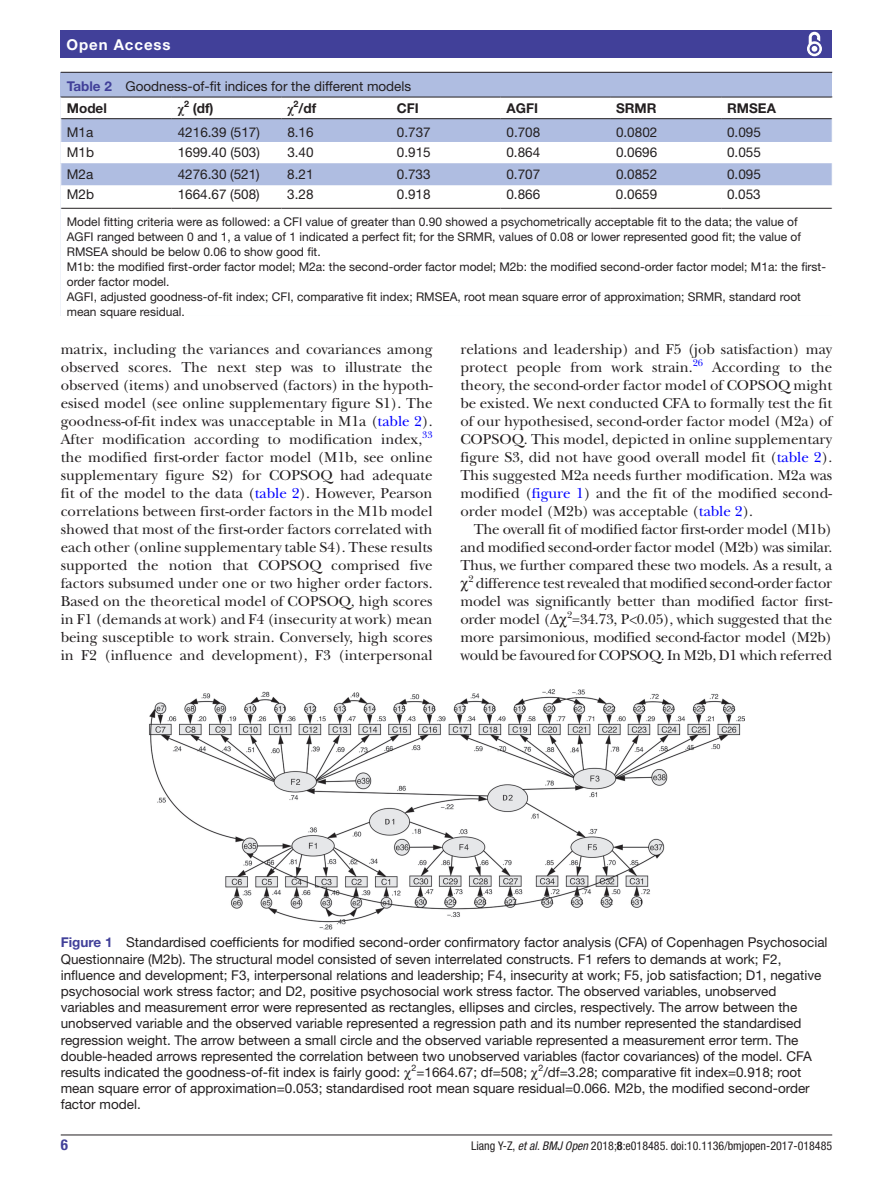
<style>
.page{position:relative;width:893px;height:1191px;background:#fff}
.page>*{position:absolute;margin:0;border:0;box-sizing:border-box;transform-origin:0 0}
.t1{font:15px/18px "New Baskerville";color:#231f20;text-align:justify}
.t2{font:700 15px "Helvetica Neue LT Std";letter-spacing:.065em;color:#fff}
.t3{font:700 condensed 15px "Helvetica Neue LT Std";color:#414099}
.t4{font:13.5px/16.2px "Helvetica Neue LT Std";color:#231f20}
.t5{font:700 13.5px "Helvetica Neue LT Std";color:#231f20}
.t6{font:12px/15px "Helvetica Neue LT Std";color:#231f20}
.t7{font:condensed 12px "Helvetica Neue LT Std";color:#231f20}
.t8{font:9.9px "New Baskerville";color:#00f}
.t9{font:9.9px "New Baskerville";color:#231f20}
.t10{font:9px "Helvetica Neue LT Std";color:#231f20}
.s1{font-weight:700;color:#414099}
.s2{font-weight:700}
.s3{font-family:"Times New Roman"}
.s4{color:#00f}
.s5{font-style:italic}
</style>
<div class="page">
<hr style="left:61px;top:1134px;width:771px;height:1px;background:#231f20">
<div style="left:61px;top:31px;width:771px;height:27px;background:#414099"></div>
<svg style="left:807px;top:31px;width:15px;height:26px"></svg>
<div style="left:61px;top:73px;width:771px;height:243px;background:#afbde1"></div>
<hr style="left:61px;top:72px;width:771px;height:1px;background:#231f20">
<div style="left:61px;top:98px;width:771px;height:217px;background:#fff"></div>
<svg style="left:61px;top:119px;width:771px;height:66px"></svg>
<hr style="left:61px;top:97px;width:111px;height:1px;background:#231f20">
<hr style="left:61px;top:118px;width:111px;height:1px;background:#231f20">
<hr style="left:172px;top:97px;width:109px;height:1px;background:#231f20">
<hr style="left:172px;top:118px;width:109px;height:1px;background:#231f20">
<hr style="left:281px;top:97px;width:110px;height:1px;background:#231f20">
<hr style="left:281px;top:118px;width:110px;height:1px;background:#231f20">
<hr style="left:391px;top:97px;width:109px;height:1px;background:#231f20">
<hr style="left:391px;top:118px;width:109px;height:1px;background:#231f20">
<hr style="left:500px;top:97px;width:110px;height:1px;background:#231f20">
<hr style="left:500px;top:118px;width:110px;height:1px;background:#231f20">
<hr style="left:610px;top:97px;width:111px;height:1px;background:#231f20">
<hr style="left:610px;top:118px;width:111px;height:1px;background:#231f20">
<hr style="left:721px;top:97px;width:111px;height:1px;background:#231f20">
<hr style="left:721px;top:118px;width:111px;height:1px;background:#231f20">
<hr style="left:172px;top:208px;width:109px;height:1px;background:#231f20">
<hr style="left:281px;top:208px;width:110px;height:1px;background:#231f20">
<hr style="left:391px;top:208px;width:109px;height:1px;background:#231f20">
<hr style="left:500px;top:208px;width:110px;height:1px;background:#231f20">
<hr style="left:610px;top:208px;width:111px;height:1px;background:#231f20">
<hr style="left:61px;top:208px;width:111px;height:1px;background:#231f20">
<hr style="left:721px;top:208px;width:111px;height:1px;background:#231f20">
<svg style="left:60px;top:97px;width:1px;height:111px"></svg>
<hr style="left:61px;top:255px;width:771px;height:2px;background:#fff">
<hr style="left:61px;top:285px;width:771px;height:2px;background:#fff">
<hr style="left:61px;top:315px;width:771px;height:2px;background:#fff">
<img style="left:149px;top:689px;width:595px;height:240px">
<p class="t2" style="left:66px;top:35px;width:106px">Open Access</p>
<p class="t4" style="left:67px;top:75px;width:346px;line-height:22px"><span class="s1">Table 2</span> Goodness-of-fit indices for the different models<br><span class="s2">Model</span></p>
<p class="t5" style="left:178px;top:99px;width:37px"><span class="s3">χ</span><sup>2</sup> (df)</p>
<p class="t5" style="left:287px;top:99px;width:30px"><span class="s3">χ</span><sup>2</sup>/df</p>
<p class="t5" style="left:397px;top:99px;width:23px">CFI</p>
<p class="t5" style="left:506px;top:99px;width:33px">AGFI</p>
<p class="t5" style="left:616px;top:99px;width:42px">SRMR</p>
<p class="t5" style="left:727px;top:99px;width:50px">RMSEA</p>
<p class="t4" style="left:67px;top:124px;width:28px">M1a</p>
<p class="t4" style="left:178px;top:124px;width:84px">4216.39 (517)</p>
<p class="t4" style="left:287px;top:124px;width:28px">8.16</p>
<p class="t4" style="left:397px;top:124px;width:35px">0.737</p>
<p class="t4" style="left:506px;top:124px;width:35px">0.708</p>
<p class="t4" style="left:616px;top:124px;width:43px">0.0802</p>
<p class="t4" style="left:727px;top:124px;width:35px">0.095</p>
<p class="t4" style="left:67px;top:144px;width:29px">M1b</p>
<p class="t4" style="left:178px;top:144px;width:84px">1699.40 (503)</p>
<p class="t4" style="left:287px;top:144px;width:28px">3.40</p>
<p class="t4" style="left:397px;top:144px;width:35px">0.915</p>
<p class="t4" style="left:506px;top:144px;width:35px">0.864</p>
<p class="t4" style="left:616px;top:144px;width:43px">0.0696</p>
<p class="t4" style="left:727px;top:144px;width:35px">0.055</p>
<p class="t4" style="left:67px;top:166px;width:28px">M2a</p>
<p class="t4" style="left:178px;top:166px;width:84px">4276.30 (521)</p>
<p class="t4" style="left:287px;top:166px;width:28px">8.21</p>
<p class="t4" style="left:397px;top:166px;width:35px">0.733</p>
<p class="t4" style="left:506px;top:166px;width:35px">0.707</p>
<p class="t4" style="left:616px;top:166px;width:43px">0.0852</p>
<p class="t4" style="left:727px;top:166px;width:35px">0.095</p>
<p class="t4" style="left:67px;top:186px;width:29px">M2b</p>
<p class="t4" style="left:178px;top:186px;width:84px">1664.67 (508)</p>
<p class="t4" style="left:287px;top:186px;width:28px">3.28</p>
<p class="t4" style="left:397px;top:186px;width:35px">0.918</p>
<p class="t4" style="left:506px;top:186px;width:35px">0.866</p>
<p class="t4" style="left:616px;top:186px;width:43px">0.0659</p>
<p class="t4" style="left:727px;top:186px;width:35px">0.053</p>
<p class="t6" style="left:67px;top:214px;width:761px">Model fitting criteria were as followed: a CFI value of greater than 0.90 showed a psychometrically acceptable fit to the data; the value of AGFI ranged between 0 and 1, a value of 1 indicated a perfect fit; for the SRMR, values of 0.08 or lower represented good fit; the value of RMSEA should be below 0.06 to show good fit.<br>M1b: the modified first-order factor model; M2a: the second-order factor model; M2b: the modified second-order factor model; M1a: the first&shy;order factor model.<br>AGFI, adjusted goodness-of-fit index; CFI, comparative fit index; RMSEA, root mean square error of approximation; SRMR, standard root mean square residual.</p>
<p class="t1" style="left:61px;top:340px;width:373px">matrix, including the variances and covariances among observed scores. The next step was to illustrate the observed (items) and unobserved (factors) in the hypoth&shy;esised model (see online supplementary figure S1). The goodness-of-fit index was unacceptable in M1a (<span class="s4">table 2</span>).<br>After modification according to modification index,</p>
<p class="t8" style="left:422px;top:428px;width:12px">33</p>
<p class="t1" style="left:61px;top:448px;width:373px">the modified first-order factor model (M1b, see online supplementary figure S2) for COPSOQ had adequate fit of the model to the data (<span class="s4">table 2</span>). However, Pearson correlations between first-order factors in the M1b model showed that most of the first-order factors correlated with each other (online supplementary table S4). These results supported the notion that COPSOQ comprised five factors subsumed under one or two higher order factors.<br>Based on the theoretical model of COPSOQ, high scores in F1 (demands at work) and F4 (insecurity at work) mean being susceptible to work strain. Conversely, high scores in F2 (influence and development), F3 (interpersonal</p>
<p class="t1" style="left:460px;top:340px;width:373px">relations and leadership) and F5 (job satisfaction) may protect people from work strain.<sup>26</sup></p>
<p class="t1" style="left:460px;top:358px;width:373px;text-indent:252px">According to the theory, the second-order factor model of COPSOQ might be existed. We next conducted CFA to formally test the fit of our hypothesised, second-order factor model (M2a) of COPSOQ. This model, depicted in online supplementary figure S3, did not have good overall model fit (<span class="s4">table 2</span>).<br>This suggested M2a needs further modification. M2a was modified (<span class="s4">figure 1</span>) and the fit of the modified second&shy;order model (M2b) was acceptable (<span class="s4">table 2</span>).</p>
<p class="t1" style="left:460px;top:520px;width:373px;text-indent:14px">The overall fit of modified factor first-order model (M1b) and modified second-order factor model (M2b) was similar.<br>Thus, we further compared these two models. As a result, a</p>
<p class="t9" style="left:468px;top:572px;width:7px">2</p>
<p class="t1" style="left:460px;top:574px;width:373px;text-indent:16px">difference test revealed that modified second-order factor model was significantly better than modified factor first&shy;order model (<span class="s3">Δ</span></p>
<p class="t9" style="left:567px;top:608px;width:7px">2</p>
<p class="t1" style="left:460px;top:610px;width:373px;text-indent:112px">=34.73, P&lt;0.05), which suggested that the more parsimonious, modified second-factor model (M2b) would be favoured for COPSOQ. In M2b, D1 which referred</p>
<p class="t4" style="left:61px;top:934px;width:768px"><span class="s1">Figure 1</span> Standardised coefficients for modified second-order confirmatory factor analysis (CFA) of Copenhagen Psychosocial Questionnaire (M2b). The structural model consisted of seven interrelated constructs. F1 refers to demands at work; F2, influence and development; F3, interpersonal relations and leadership; F4, insecurity at work; F5, job satisfaction; D1, negative psychosocial work stress factor; and D2, positive psychosocial work stress factor. The observed variables, unobserved variables and measurement error were represented as rectangles, ellipses and circles, respectively. The arrow between the unobserved variable and the observed variable represented a regression path and its number represented the standardised regression weight. The arrow between a small circle and the observed variable represented a measurement error term. The double-headed arrows represented the correlation between two unobserved variables (factor covariances) of the model. CFA results indicated the goodness-of-fit index is fairly good:</p>
<p class="t10" style="left:411px;top:1062px;width:6px">2</p>
<p class="t4" style="left:416px;top:1063px;width:112px">=1664.67; df=508;</p>
<p class="t10" style="left:538px;top:1062px;width:6px">2</p>
<p class="t4" style="left:61px;top:1063px;width:750px;text-indent:483px">/df=3.28; comparative fit index=0.918; root mean square error of approximation=0.053; standardised root mean square residual=0.066. M2b, the modified second-order factor model.</p>
<p class="t3" style="left:61px;top:1135px;width:9px">6</p>
<p class="t7" style="left:471px;top:1138px;width:363px">Liang Y-Z, <span class="s5">et al</span>. <span class="s5">BMJ Open</span> 2018;<span class="s2">8</span>:e018485. doi:10.1136/bmjopen-2017-018485</p>
</div>
